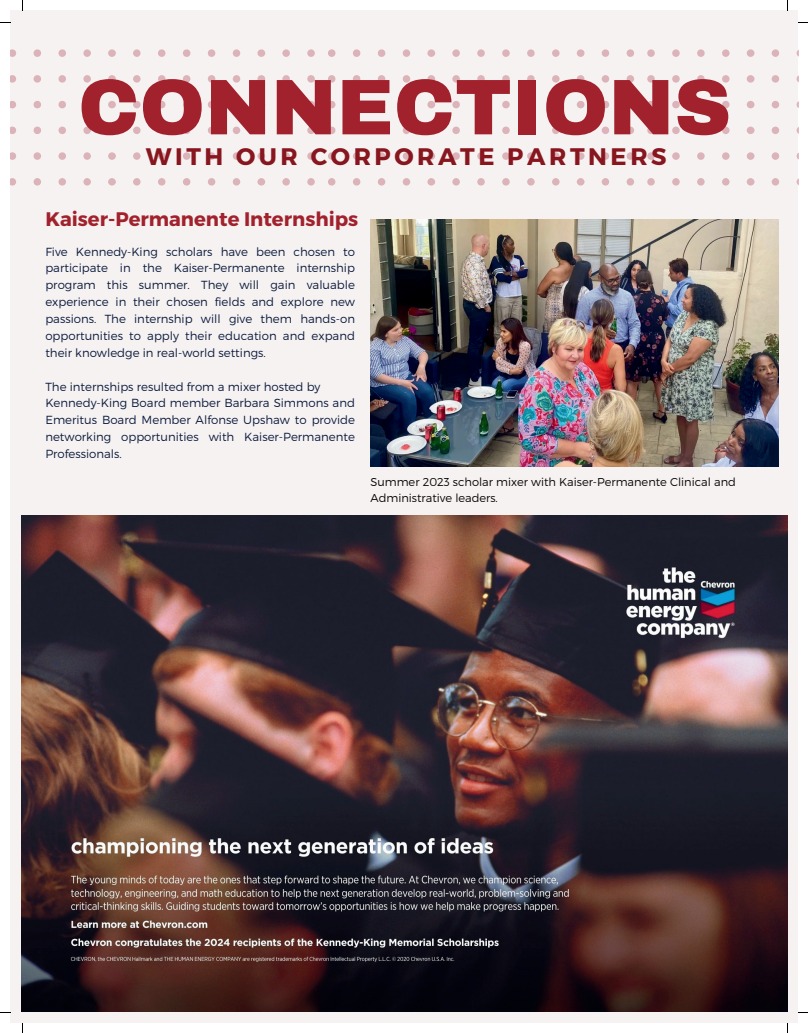
<style>
.page{position:relative;width:808px;height:1033px;background:#fff}
.page>*{position:absolute;margin:0;border:0;box-sizing:border-box;transform-origin:0 0}
.t1{font:900 78.88px "Archivo";color:#a1222d}
.t2{font:700 23.88px "Montserrat";letter-spacing:.15em;color:#88161e}
.t3{font:700 19.62px "Montserrat";color:#a1222d}
.t4{font:300 11.75px/16.9px "Montserrat";color:#0b1b3c;text-align:justify}
.t5{font:300 11.38px/16px "Montserrat";color:#080704}
</style>
<div class="page">
<div style="left:10px;top:10px;width:788px;height:1013px;background:#f6f2f2"></div>
<svg style="left:328px;top:49px;width:306px;height:136px"></svg>
<svg style="left:10px;top:49px;width:305px;height:136px"></svg>
<svg style="left:647px;top:49px;width:151px;height:136px"></svg>
<img style="left:370px;top:219px;width:408px;height:247px">
<img style="left:22px;top:516px;width:765px;height:495px">
<h1 class="t1" style="left:78px;top:59px;width:654px">CONNECTIONS</h1>
<h2 class="t2" style="left:146px;top:142px;width:522px">WITH OUR CORPORATE PARTNERS</h2>
<h3 class="t3" style="left:45px;top:207px;width:314px">Kaiser-Permanente Internships</h3>
<p class="t4" style="left:45px;top:243px;width:311px">Five Kennedy-King scholars have been chosen to participate in the Kaiser-Permanente internship program this summer. They will gain valuable experience in their chosen fields and explore new passions. The internship will give them hands-on opportunities to apply their education and expand their knowledge in real-world settings.</p>
<p class="t4" style="left:45px;top:378px;width:311px;text-align:left">The internships resulted from a mixer hosted by Kennedy-King Board member Barbara Simmons and Emeritus Board Member Alfonse Upshaw to provide networking opportunities with Kaiser-Permanente Professionals.</p>
<p class="t5" style="left:370px;top:474px;width:367px">Summer 2023 scholar mixer with Kaiser-Permanente Clinical and<br>Administrative leaders.</p>
</div>
